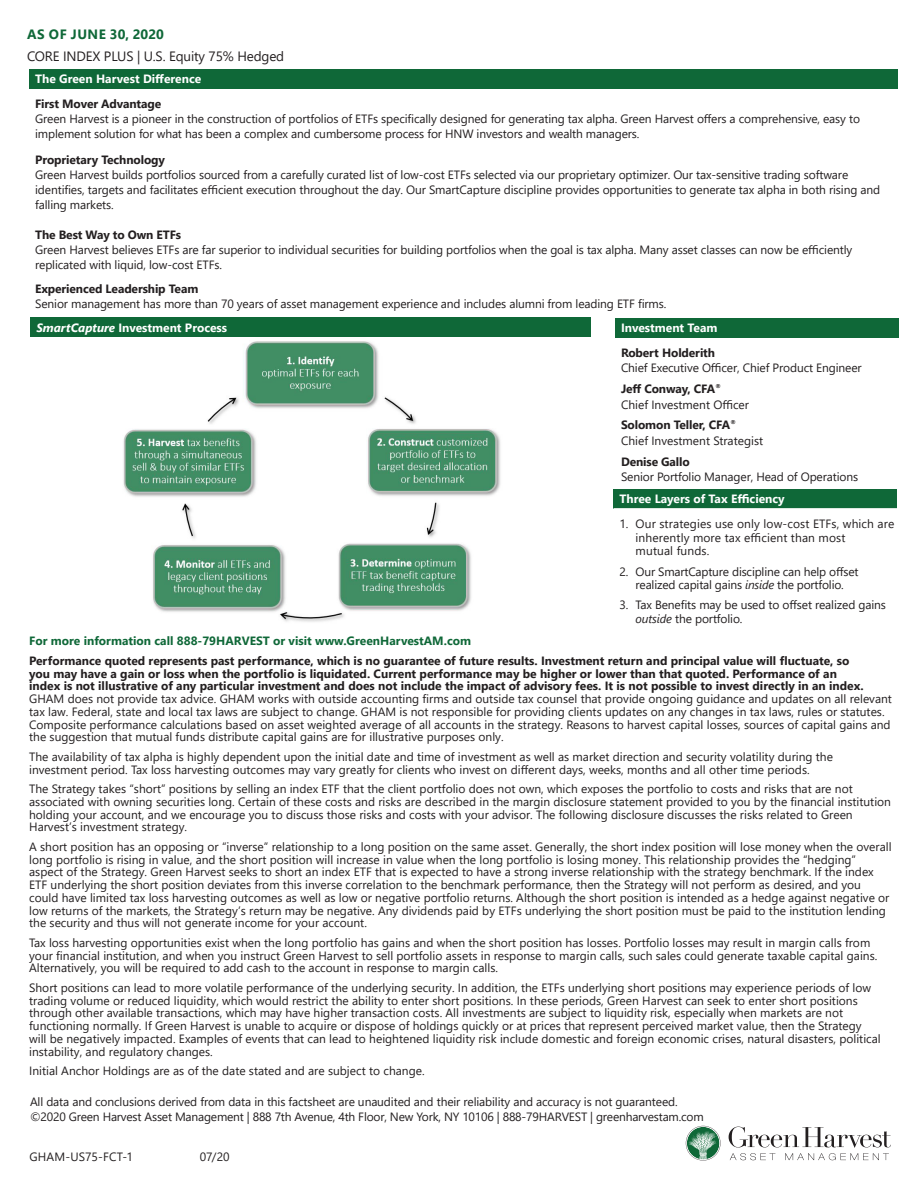
<style>
.page{position:relative;width:918px;height:1188px;background:#fff}
.page>*{position:absolute;margin:0;border:0;box-sizing:border-box;transform-origin:0 0}
.Flyer_Head{font:13.5px "Segoe UI";letter-spacing:-.01em;color:#231f20}
.Introduction{font:700 13.5px "Segoe UI";letter-spacing:.035em;color:#0f6838}
.Introduction-2{font:12px/12.8px "Segoe UI";color:#231f20}
.Table_Body{font:12px/15px "Segoe UI";letter-spacing:-.01em;color:#231f20}
.Tab_Indents{font:12px/13.5px "Segoe UI";letter-spacing:-.01em;color:#231f20;text-align:center}
.Table_Body-2{font:700 12px "Segoe UI";color:#fff}
.Tab_Indents-2{font:12px/13.5px "Segoe UI";letter-spacing:.01em;color:#231f20}
.Table_Body-3{font:700 12px "Segoe UI";letter-spacing:-.01em;color:#231f20}
.Introduction-3{font:700 12px "Segoe UI";color:#0f6838}
.Disclaimer{font:12px "Segoe UI";letter-spacing:.01em;color:#231f20}
.s1{font-style:italic}
.s2{font-weight:700}
</style>
<div class="page">
<div style="left:29px;top:69px;width:868px;height:20px;background:#0f6838"></div>
<div style="left:30px;top:318px;width:561px;height:19px;background:#0f6838"></div>
<svg style="left:729px;top:1127px;width:162px;height:33px"></svg>
<svg style="left:686px;top:1126px;width:35px;height:35px"></svg>
<div style="left:615px;top:318px;width:284px;height:20px;background:#0f6838"></div>
<div style="left:613px;top:489px;width:284px;height:20px;background:#0f6838"></div>
<hr style="left:613px;top:508px;width:284px;height:2px;background:#fff">
<img style="left:123px;top:341px;width:378px;height:281px">
<p class="Introduction" style="left:27px;top:22px;width:138px">AS OF JUNE 30, 2020</p>
<p class="Flyer_Head" style="left:27px;top:44px;width:259px">CORE INDEX PLUS | U.S. Equity 75% Hedged</p>
<p class="Table_Body-2" style="left:35px;top:68px;width:168px">The Green Harvest Difference</p>
<p class="Table_Body-3" style="left:35px;top:93px;width:128px">First Mover Advantage</p>
<p class="Table_Body" style="left:35px;top:110px;width:826px">Green Harvest is a pioneer in the construction of portfolios of ETFs specifically designed for generating tax alpha. Green Harvest offers a comprehensive, easy to implement solution for what has been a complex and cumbersome process for HNW investors and wealth managers.</p>
<p class="Table_Body-3" style="left:35px;top:148px;width:131px">Proprietary Technology</p>
<p class="Table_Body" style="left:35px;top:166px;width:847px">Green Harvest builds portfolios sourced from a carefully curated list of low-cost ETFs selected via our proprietary optimizer. Our tax-sensitive trading software identifies, targets and facilitates efficient execution throughout the day. Our SmartCapture discipline provides opportunities to generate tax alpha in both rising and falling markets.</p>
<p class="Table_Body-3" style="left:35px;top:223px;width:148px">The Best Way to Own ETFs</p>
<p class="Table_Body" style="left:35px;top:241px;width:819px">Green Harvest believes ETFs are far superior to individual securities for building portfolios when the goal is tax alpha. Many asset classes can now be efficiently replicated with liquid, low-cost ETFs.</p>
<p class="Table_Body-3" style="left:35px;top:277px;width:165px">Experienced Leadership Team</p>
<p class="Table_Body" style="left:35px;top:295px;width:633px">Senior management has more than 70 years of asset management experience and includes alumni from leading ETF firms.</p>
<p class="Table_Body-2" style="left:36px;top:316px;width:192px"><span class="s1">SmartCapture</span> Investment Process</p>
<p class="Table_Body-2" style="left:621px;top:317px;width:98px">Investment Team</p>
<p class="Table_Body" style="left:621px;top:344px;width:242px"><span class="s2">Robert Holderith<br></span>Chief Executive Officer, Chief Product Engineer</p>
<p class="Table_Body" style="left:621px;top:380px;width:130px"><span class="s2">Jeff Conway, CFA</span><sup>®<br></sup>Chief Investment Officer</p>
<p class="Table_Body" style="left:621px;top:416px;width:144px"><span class="s2">Solomon Teller, CFA</span><sup>®<br></sup>Chief Investment Strategist</p>
<p class="Table_Body" style="left:621px;top:453px;width:239px"><span class="s2">Denise Gallo<br></span>Senior Portfolio Manager, Head of Operations</p>
<p class="Table_Body-2" style="left:619px;top:488px;width:167px">Three Layers of Tax Efficiency</p>
<p class="Tab_Indents-2" style="left:636px;top:516px;width:260px;text-indent:-16px">1. Our strategies use only low-cost ETFs, which are inherently more tax efficient than most<br>mutual funds.</p>
<p class="Tab_Indents" style="left:619px;top:564px;width:241px">2. Our SmartCapture discipline can help offset realized capital gains <span class="s1">inside</span> the portfolio.</p>
<p class="Tab_Indents" style="left:636px;top:597px;width:252px;text-align:left;text-indent:-16px">3. Tax Benefits may be used to offset realized gains <span class="s1">outside</span> the portfolio.</p>
<p class="Introduction-3" style="left:29px;top:630px;width:443px">For more information call 888-79HARVEST or visit www.GreenHarvestAM.com</p>
<p class="Introduction-2" style="left:29px;top:653px;width:864px"><span class="s2">Performance quoted represents past performance, which is no guarantee of future results. Investment return and principal value will fluctuate, so<br>you may have a gain or loss when the portfolio is liquidated. Current performance may be higher or lower than that quoted. Performance of an<br>index is not illustrative of any particular investment and does not include the impact of advisory fees. It is not possible to invest directly in an index.<br></span>GHAM does not provide tax advice. GHAM works with outside accounting firms and outside tax counsel that provide ongoing guidance and updates on all relevant tax law. Federal, state and local tax laws are subject to change. GHAM is not responsible for providing clients updates on any changes in tax laws, rules or statutes.<br>Composite performance calculations based on asset weighted average of all accounts in the strategy. Reasons to harvest capital losses, sources of capital gains and the suggestion that mutual funds distribute capital gains are for illustrative purposes only.</p>
<p class="Introduction-2" style="left:29px;top:749px;width:805px">The availability of tax alpha is highly dependent upon the initial date and time of investment as well as market direction and security volatility during the investment period. Tax loss harvesting outcomes may vary greatly for clients who invest on different days, weeks, months and all other time periods.</p>
<p class="Introduction-2" style="left:29px;top:781px;width:863px">The Strategy takes “short” positions by selling an index ETF that the client portfolio does not own, which exposes the portfolio to costs and risks that are not associated with owning securities long. Certain of these costs and risks are described in the margin disclosure statement provided to you by the financial institution holding your account, and we encourage you to discuss those risks and costs with your advisor. The following disclosure discusses the risks related to Green Harvest’s investment strategy.</p>
<p class="Introduction-2" style="left:29px;top:839px;width:864px">A short position has an opposing or “inverse” relationship to a long position on the same asset. Generally, the short index position will lose money when the overall long portfolio is rising in value, and the short position will increase in value when the long portfolio is losing money. This relationship provides the “hedging” aspect of the Strategy. Green Harvest seeks to short an index ETF that is expected to have a strong inverse relationship with the strategy benchmark. If the index ETF underlying the short position deviates from this inverse correlation to the benchmark performance, then the Strategy will not perform as desired, and you could have limited tax loss harvesting outcomes as well as low or negative portfolio returns. Although the short position is intended as a hedge against negative or low returns of the markets, the Strategy’s return may be negative. Any dividends paid by ETFs underlying the short position must be paid to the institution lending the security and thus will not generate income for your account.</p>
<p class="Introduction-2" style="left:29px;top:935px;width:850px">Tax loss harvesting opportunities exist when the long portfolio has gains and when the short position has losses. Portfolio losses may result in margin calls from your financial institution, and when you instruct Green Harvest to sell portfolio assets in response to margin calls, such sales could generate taxable capital gains.<br>Alternatively, you will be required to add cash to the account in response to margin calls.</p>
<p class="Introduction-2" style="left:29px;top:980px;width:853px">Short positions can lead to more volatile performance of the underlying security. In addition, the ETFs underlying short positions may experience periods of low trading volume or reduced liquidity, which would restrict the ability to enter short positions. In these periods, Green Harvest can seek to enter short positions through other available transactions, which may have higher transaction costs. All investments are subject to liquidity risk, especially when markets are not functioning normally. If Green Harvest is unable to acquire or dispose of holdings quickly or at prices that represent perceived market value, then the Strategy will be negatively impacted. Examples of events that can lead to heightened liquidity risk include domestic and foreign economic crises, natural disasters, political instability, and regulatory changes.</p>
<p class="Introduction-2" style="left:29px;top:1063px;width:397px">Initial Anchor Holdings are as of the date stated and are subject to change.</p>
<p class="Introduction-2" style="left:30px;top:1093px;width:675px;line-height:15px">All data and conclusions derived from data in this factsheet are unaudited and their reliability and accuracy is not guaranteed. ©2020 Green Harvest Asset Management | 888 7th Avenue, 4th Floor, New York, NY 10106 | 888-79HARVEST | greenharvestam.com</p>
<p class="Disclaimer" style="left:30px;top:1145px;width:105px">GHAM-US75-FCT-1</p>
<p class="Disclaimer" style="left:200px;top:1145px;width:31px">07/20</p>
</div>
